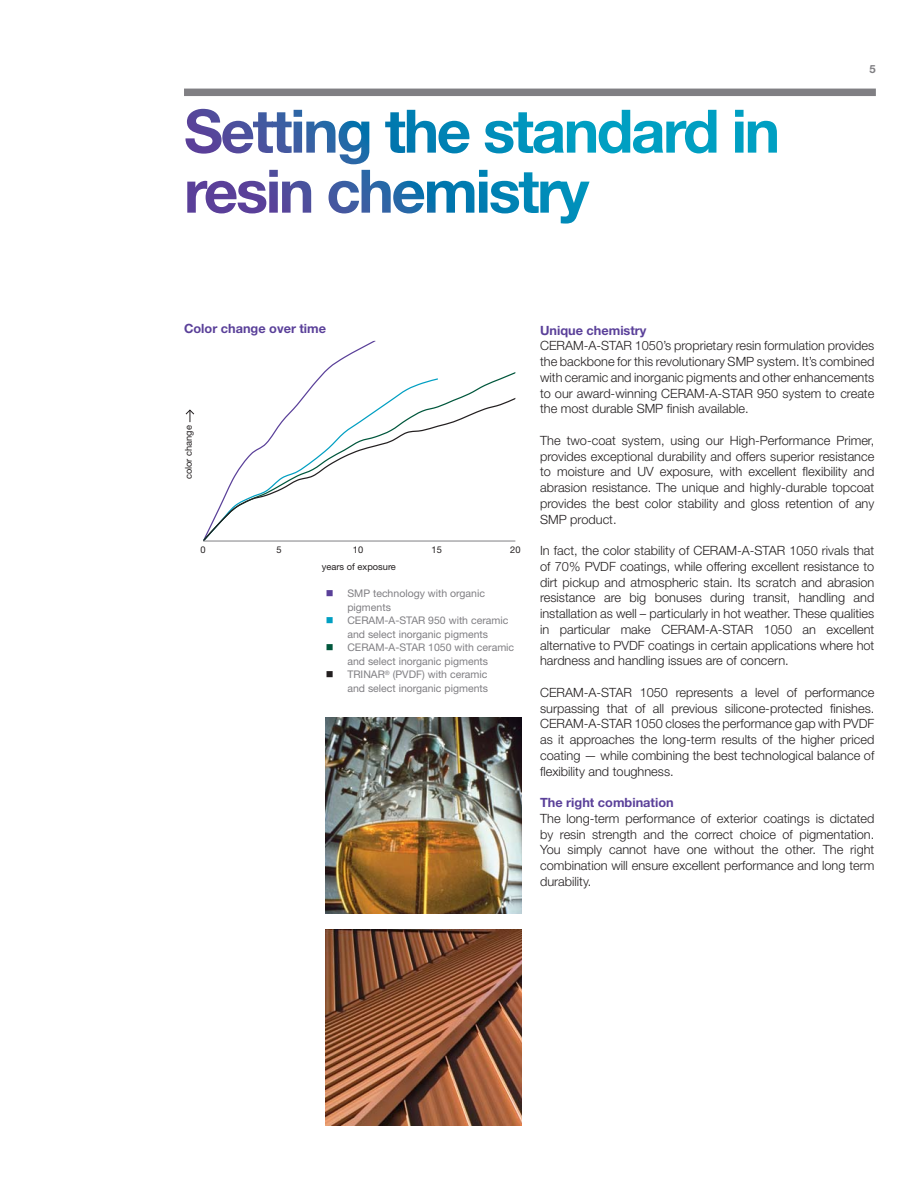
<style>
.page{position:relative;width:918px;height:1188px;background:#fff}
.page>*{position:absolute;margin:0;border:0;box-sizing:border-box;transform-origin:0 0}
.t1{font:300 12.75px/15.8px "Helvetica Neue LT Std";color:#231f20;text-align:justify}
.t2{font:700 12.75px "Helvetica Neue LT Std";color:#5a4099}
.t3{font:700 11.25px "Helvetica Neue LT Std";color:#807f83}
.t4{font:10.5px/13.5px "Helvetica Neue LT Std";color:#807f83;text-align:center}
.t5{font:9.3px "Helvetica Neue LT Std";color:#231f20}
.s1{color:#5a4099}
.s2{color:#009fc2}
.s3{color:#00573c}
.s4{color:#231f20}
</style>
<div class="page">
<img style="left:325px;top:717px;width:196px;height:197px">
<div style="left:184px;top:89px;width:692px;height:7px;background:#807f83"></div>
<svg style="left:185px;top:109px;width:411px;height:55px"></svg>
<svg style="left:187px;top:170px;width:403px;height:54px"></svg>
<svg style="left:302px;top:371px;width:213px;height:26px"></svg>
<svg style="left:203px;top:397px;width:312px;height:144px"></svg>
<svg style="left:185px;top:409px;width:10px;height:13px"></svg>
<hr style="left:203px;top:541px;width:312px;height:1px;background:#807f83">
<img style="left:325px;top:929px;width:196px;height:196px">
<p class="t3" style="left:870px;top:65px;width:8px">5</p>
<p class="t2" style="left:184px;top:324px;width:144px">Color change over time</p>
<p class="t5" style="left:185px;top:479px;width:56px;rotate:-90deg">color change</p>
<p class="t5" style="left:201px;top:546px;width:7px">0</p>
<p class="t5" style="left:277px;top:546px;width:7px">5</p>
<p class="t5" style="left:353px;top:546px;width:12px">10</p>
<p class="t5" style="left:432px;top:546px;width:12px">15</p>
<p class="t5" style="left:510px;top:546px;width:12px">20</p>
<p class="t5" style="left:322px;top:564px;width:76px">years of exposure</p>
<p class="t4" style="left:347px;top:588px;width:139px;text-align:left;text-indent:-22px"><span class="s1">■</span> SMP technology with organic pigments</p>
<p class="t4" style="left:326px;top:615px;width:184px"><span class="s2">■</span> CERAM-A-STAR 950 with ceramic and select inorganic pigments</p>
<p class="t4" style="left:326px;top:642px;width:190px"><span class="s3">■</span> CERAM-A-STAR 1050 with ceramic and select inorganic pigments</p>
<p class="t4" style="left:326px;top:669px;width:164px;text-align:right"><span class="s4">■</span> TRINAR<sup>®</sup> (PVDF) with ceramic and select inorganic pigments</p>
<p class="t2" style="left:540px;top:326px;width:108px">Unique chemistry</p>
<p class="t1" style="left:540px;top:340px;width:336px">CERAM-A-STAR 1050’s proprietary resin formulation provides the backbone for this revolutionary SMP system. It’s combined with ceramic and inorganic pigments and other enhancements to our award-winning CERAM-A-STAR 950 system to create the most durable SMP finish available.</p>
<p class="t1" style="left:540px;top:434px;width:336px">The two-coat system, using our High-Performance Primer, provides exceptional durability and offers superior resistance to moisture and UV exposure, with excellent flexibility and abrasion resistance. The unique and highly-durable topcoat provides the best color stability and gloss retention of any SMP product.</p>
<p class="t1" style="left:540px;top:544px;width:336px">In fact, the color stability of CERAM-A-STAR 1050 rivals that of 70% PVDF coatings, while offering excellent resistance to dirt pickup and atmospheric stain. Its scratch and abrasion resistance are big bonuses during transit, handling and installation as well – particularly in hot weather. These qualities in particular make CERAM-A-STAR 1050 an excellent alternative to PVDF coatings in certain applications where hot hardness and handling issues are of concern.</p>
<p class="t1" style="left:540px;top:686px;width:336px">CERAM-A-STAR 1050 represents a level of performance surpassing that of all previous silicone-protected finishes.<br>CERAM-A-STAR 1050 closes the performance gap with PVDF as it approaches the long-term results of the higher priced coating — while combining the best technological balance of flexibility and toughness.</p>
<p class="t2" style="left:540px;top:798px;width:135px">The right combination</p>
<p class="t1" style="left:540px;top:812px;width:336px">The long-term performance of exterior coatings is dictated by resin strength and the correct choice of pigmentation.<br>You simply cannot have one without the other. The right combination will ensure excellent performance and long term durability.</p>
</div>
